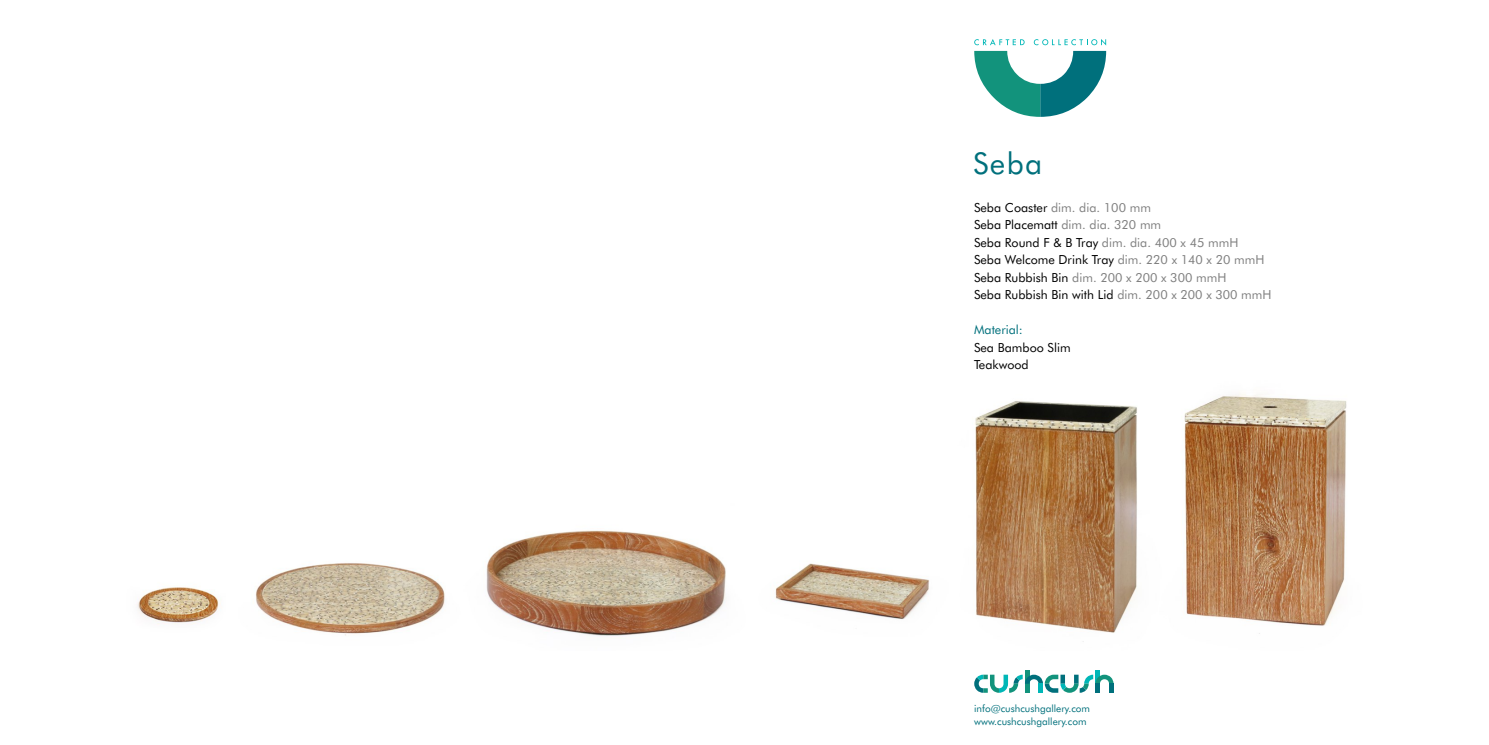
<style>
.page{position:relative;width:1489px;height:745px;background:#fff}
.page>*{position:absolute;margin:0;border:0;box-sizing:border-box;transform-origin:0 0}
.t1{font:30px "Futura BT";color:#00707c}
.t2{font:12.5px/17.4px "Futura BT";color:#808080}
.t3{font:12.5px/17.4px "Futura BT";color:#000}
.t4{font:12.5px "Futura BT";color:#00707c}
.t5{font:10px/12.6px "Futura BT";color:#00707c}
.s1{color:#000}
</style>
<div class="page">
<svg style="left:974px;top:39px;width:50px;height:6px"></svg>
<svg style="left:1033px;top:39px;width:73px;height:6px"></svg>
<svg style="left:974px;top:51px;width:132px;height:66px"></svg>
<div style="left:1024px;top:669px;width:5px;height:23px;background:#12937c"></div>
<svg style="left:1095px;top:670px;width:4px;height:4px"></svg>
<svg style="left:974px;top:674px;width:139px;height:18px"></svg>
<img style="left:137px;top:394px;width:1210px;height:248px">
<h1 class="t1" style="left:973px;top:151px;width:71px">Seba</h1>
<p class="t2" style="left:974px;top:200px;width:299px"><span class="s1">Seba Coaster</span> dim. dia. 100 mm<br><span class="s1">Seba Placematt</span> dim. dia. 320 mm<br><span class="s1">Seba Round F &amp; B Tray</span> dim. dia. 400 x 45 mmH<br><span class="s1">Seba Welcome Drink Tray</span> dim. 220 x 140 x 20 mmH <span class="s1">Seba Rubbish Bin</span> dim. 200 x 200 x 300 mmH<br><span class="s1">Seba Rubbish Bin with Lid</span> dim. 200 x 200 x 300 mmH</p>
<p class="t4" style="left:974px;top:324px;width:50px">Material:</p>
<p class="t3" style="left:974px;top:339px;width:98px">Sea Bamboo Slim<br>Teakwood</p>
<p class="t5" style="left:974px;top:702px;width:117px">info@cushcushgallery.com www.cushcushgallery.com</p>
</div>
